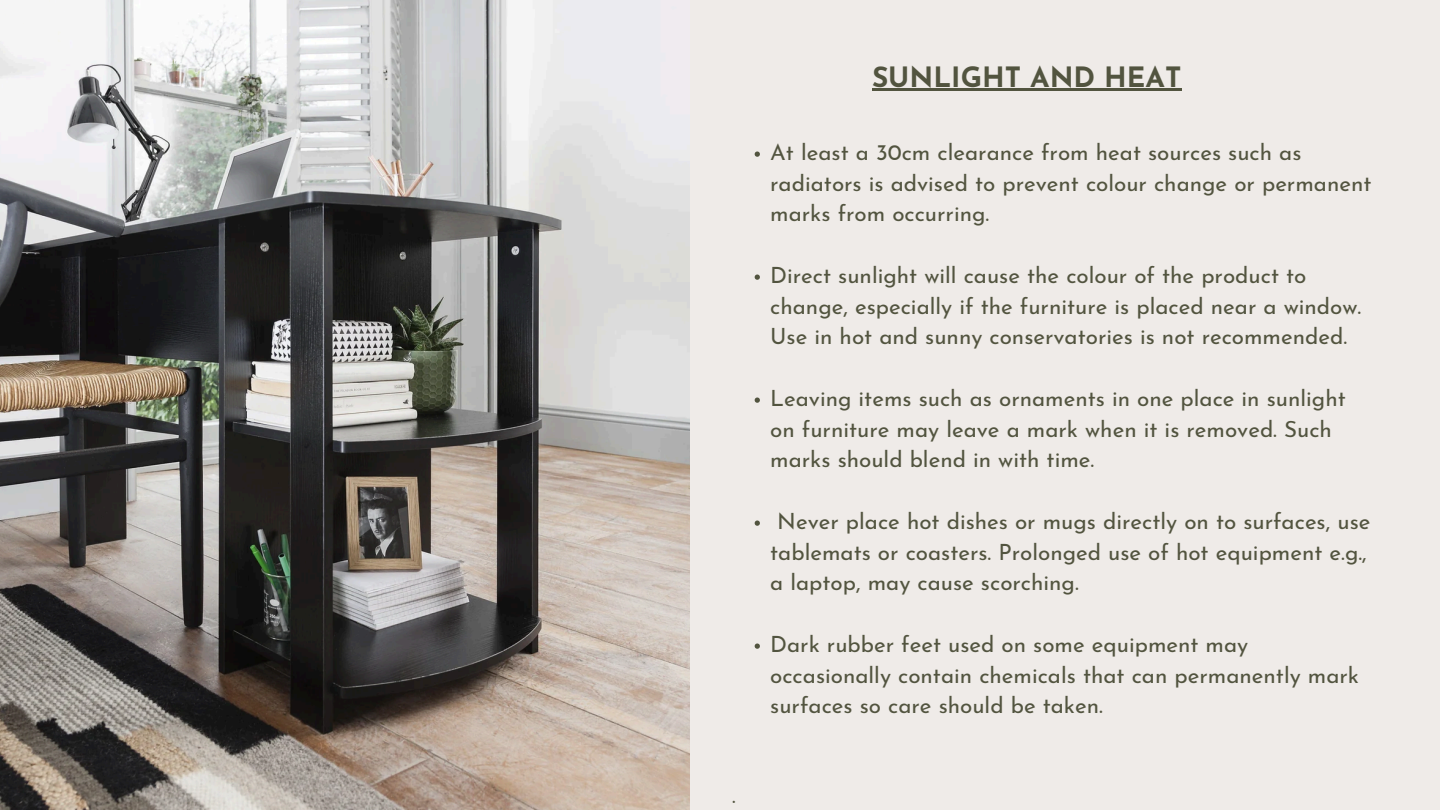
<style>
.page{position:relative;width:1440px;height:810px;background:#efebe8}
.page>*{position:absolute;margin:0;border:0;box-sizing:border-box;transform-origin:0 0}
.t1{font:700 28px "Josefin Sans";color:#52543f}
.t2{font:22.4px/30.8px "Josefin Sans";color:#52543f}
.t3{font:20.8px "Josefin Sans";color:#52543f}
</style>
<div class="page">
<img style="left:0;top:0;width:690px;height:810px">
<svg style="left:755px;top:152px;width:5px;height:5px"></svg>
<svg style="left:755px;top:275px;width:5px;height:5px"></svg>
<svg style="left:755px;top:398px;width:5px;height:5px"></svg>
<svg style="left:755px;top:521px;width:5px;height:5px"></svg>
<svg style="left:755px;top:644px;width:5px;height:5px"></svg>
<hr style="left:872px;top:88px;width:309px;height:3px;background:#52543f">
<p class="t3" style="left:732px;top:787px;width:5px">.</p>
<p class="t1" style="left:872px;top:66px;width:311px">SUNLIGHT AND HEAT</p>
<h1 class="t2" style="left:770px;top:139px;width:603px">At least a 30cm clearance from heat sources such as radiators is advised to prevent colour change or permanent marks from occurring.</h1>
<p class="t2" style="left:770px;top:262px;width:593px">Direct sunlight will cause the colour of the product to change, especially if the furniture is placed near a window.<br>Use in hot and sunny conservatories is not recommended.</p>
<p class="t2" style="left:770px;top:385px;width:577px">Leaving items such as ornaments in one place in sunlight on furniture may leave a mark when it is removed. Such marks should blend in with time.</p>
<p class="t2" style="left:770px;top:508px;width:602px;text-indent:7px">Never place hot dishes or mugs directly on to surfaces, use tablemats or coasters. Prolonged use of hot equipment e.g., a laptop, may cause scorching.</p>
<p class="t2" style="left:770px;top:631px;width:590px">Dark rubber feet used on some equipment may occasionally contain chemicals that can permanently mark surfaces so care should be taken.</p>
</div>
